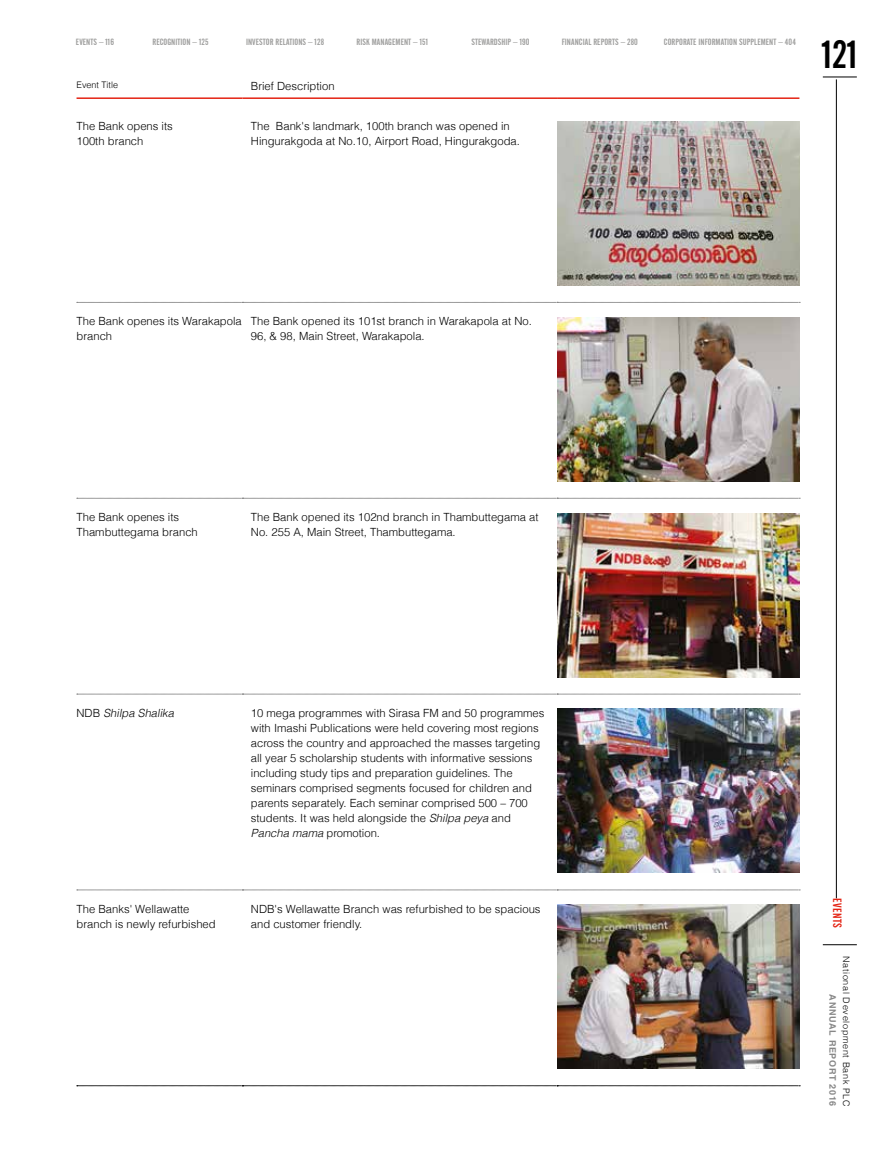
<style>
.page{position:relative;width:893px;height:1149px;background:#fff}
.page>*{position:absolute;margin:0;border:0;box-sizing:border-box;transform-origin:0 0}
.t1{font:39px "Alternate Gothic No 2 BT";color:#000}
.t2{font:12px "Alternate Gothic No 2 BT";letter-spacing:.03em;color:#e42313}
.t3{font:300 11.25px/15px "Helvetica";color:#000}
.t4{font:italic 300 11.25px "Helvetica";color:#000}
.t5{font:9px "Alternate Gothic No 2 BT";letter-spacing:.01em;color:#9d9d9c}
.t6{font:300 9px "Helvetica";letter-spacing:.075em;color:#000}
.t7{font:700 9px "Helvetica";letter-spacing:.075em;color:#878787}
.t8{font:300 9px "Helvetica";color:#000}
.s1{font-style:normal}
.s2{font-style:italic}
</style>
<div class="page">
<hr style="left:823px;top:944px;width:34px;height:1px;background:#000">
<hr style="left:823px;top:77px;width:34px;height:1px;background:#000">
<svg style="left:77px;top:302px;width:723px;height:1px"></svg>
<svg style="left:77px;top:498px;width:723px;height:1px"></svg>
<svg style="left:77px;top:693px;width:723px;height:1px"></svg>
<svg style="left:77px;top:889px;width:723px;height:1px"></svg>
<hr style="left:77px;top:97px;width:165px;height:2px;background:#e42313">
<hr style="left:242px;top:97px;width:315px;height:2px;background:#e42313">
<hr style="left:557px;top:97px;width:242px;height:2px;background:#e42313">
<svg style="left:77px;top:1085px;width:723px;height:1px"></svg>
<img style="left:557px;top:121px;width:242px;height:164px">
<img style="left:557px;top:317px;width:242px;height:164px">
<img style="left:557px;top:513px;width:242px;height:163px">
<img style="left:557px;top:708px;width:242px;height:164px">
<img style="left:557px;top:904px;width:242px;height:164px">
<hr style="left:836px;top:79px;width:1px;height:819px;background:#000">
<p class="t5" style="left:76px;top:37px;width:40px">EVENTS – 116</p>
<p class="t5" style="left:152px;top:37px;width:58px">RECOGNITION – 125</p>
<p class="t5" style="left:246px;top:37px;width:79px">INVESTOR RELATIONS – 128</p>
<p class="t5" style="left:357px;top:37px;width:73px">RISK MANAGEMENT – 151</p>
<p class="t5" style="left:471px;top:37px;width:60px">STEWARDSHIP – 190</p>
<p class="t5" style="left:562px;top:37px;width:78px">FINANCIAL REPORTS – 280</p>
<p class="t5" style="left:664px;top:37px;width:134px">CORPORATE INFORMATION SUPPLEMENT – 404</p>
<p class="t8" style="left:77px;top:78px;width:43px">Event Title</p>
<p class="t3" style="left:251px;top:78px;width:85px">Brief Description</p>
<p class="t3" style="left:77px;top:117px;width:98px">The Bank opens its<br>100th branch</p>
<p class="t3" style="left:251px;top:117px;width:271px">The Bank's landmark, 100th branch was opened in<br>Hingurakgoda at No.10, Airport Road, Hingurakgoda.</p>
<h1 class="t1" style="left:822px;top:33px;width:37px">121</h1>
<p class="t3" style="left:77px;top:313px;width:167px">The Bank openes its Warakapola branch</p>
<p class="t3" style="left:251px;top:313px;width:282px">The Bank opened its 101st branch in Warakapola at No.<br>96, &amp; 98, Main Street, Warakapola.</p>
<p class="t3" style="left:77px;top:509px;width:123px">The Bank openes its<br>Thambuttegama branch</p>
<p class="t3" style="left:251px;top:509px;width:289px">The Bank opened its 102nd branch in Thambuttegama at<br>No. 255 A, Main Street, Thambuttegama.</p>
<p class="t4" style="left:77px;top:703px;width:102px"><span class="s1">N D B</span> Shilpa Shalika</p>
<p class="t3" style="left:251px;top:704px;width:295px">10 mega programmes with Sirasa FM and 50 programmes with Imashi Publications were held covering most regions across the country and approached the masses targeting all year 5 scholarship students with informative sessions including study tips and preparation guidelines. The seminars comprised segments focused for children and parents separately. Each seminar comprised 500 – 700 students. It was held alongside the <span class="s2">Shilpapeya</span>and <span class="s2">Panchamama</span>promotion.</p>
<p class="t3" style="left:77px;top:900px;width:141px">The Banks' Wellawatte branch is newly refurbished</p>
<p class="t3" style="left:251px;top:900px;width:291px">NDB's Wellawatte Branch was refurbished to be spacious and customer friendly.</p>
<p class="t2" style="left:844px;top:898px;width:31px;rotate:90deg">EVENTS</p>
<p class="t6" style="left:854px;top:955px;width:152px;rotate:90deg">National Development Bank PLC</p>
<p class="t7" style="left:838px;top:994px;width:113px;rotate:90deg">ANNUAL REPORT 2016</p>
</div>
